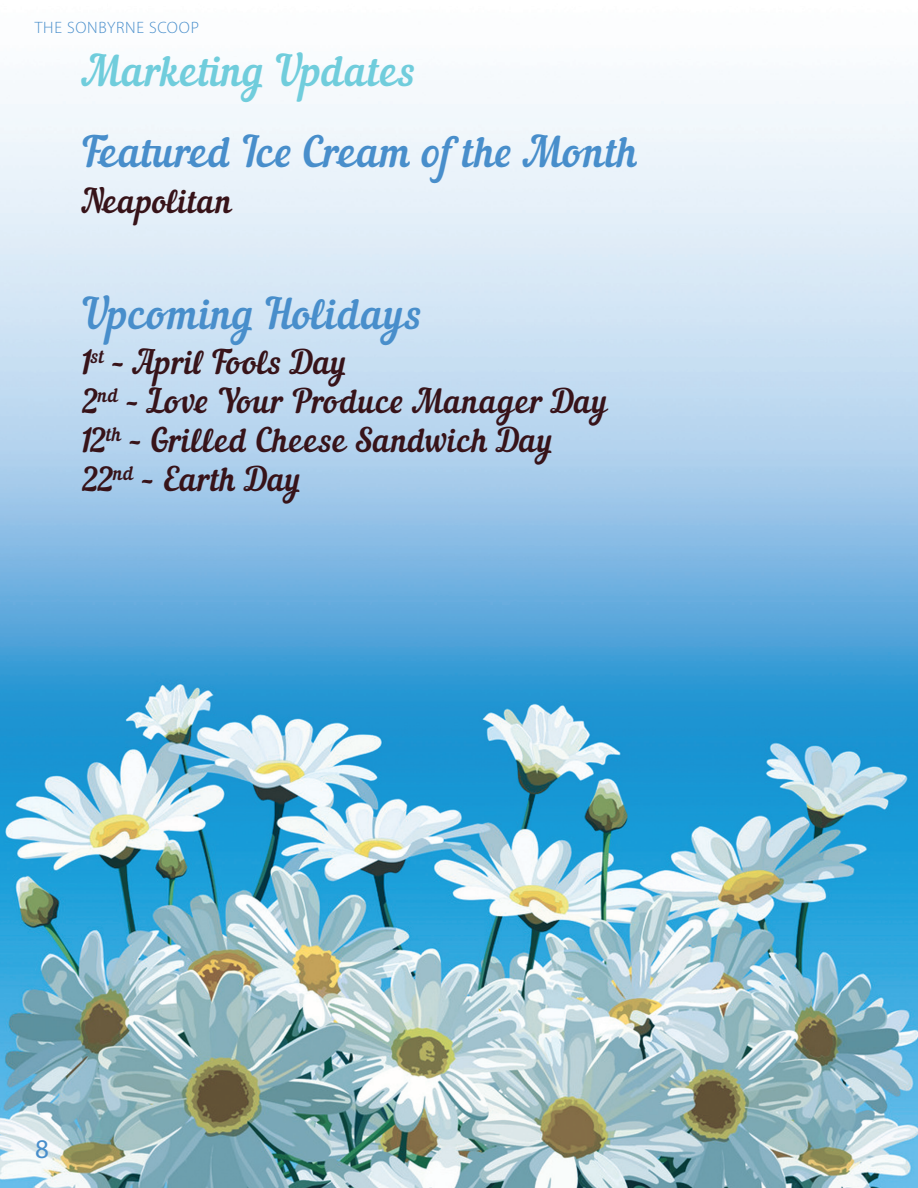
<style>
.page{position:relative;width:918px;height:1188px;background:#fff}
.page>*{position:absolute;margin:0;border:0;box-sizing:border-box;transform-origin:0 0}
.MG_Subhead{font:42px "Nautilus Pompilius";letter-spacing:.025em;color:#488ecb}
.MG_Subhead-2{font:42px "Nautilus Pompilius";letter-spacing:.025em;color:#70cddc}
.Nautilus{font:33px/39px "Nautilus Pompilius";letter-spacing:.025em;color:#371319}
.t1{font:27px "Myriad Pro";color:#488ecb}
.t2{font:300 16.5px "Myriad Pro";letter-spacing:.04em;color:#488ecb}
</style>
<div class="page">
<img style="left:0;top:91px;width:918px;height:1097px">
<p class="t2" style="left:35px;top:19px;width:166px">THE SONBYRNE SCOOP</p>
<p class="MG_Subhead-2" style="left:81px;top:46px;width:336px">Marketing Updates</p>
<p class="MG_Subhead" style="left:81px;top:127px;width:559px">Featured Ice Cream of the Month</p>
<p class="Nautilus" style="left:81px;top:184px;width:152px">Neapolitan</p>
<p class="MG_Subhead" style="left:81px;top:289px;width:343px">Upcoming Holidays</p>
<p class="Nautilus" style="left:81px;top:345px;width:528px">1<sup>st</sup> – April Fools Day<br>2<sup>nd</sup> – Love Your Produce Manager Day<br>12<sup>th</sup> – Grilled Cheese Sandwich Day<br>22<sup>nd</sup> – Earth Day</p>
<p class="t1" style="left:35px;top:1132px;width:15px">8</p>
</div>
